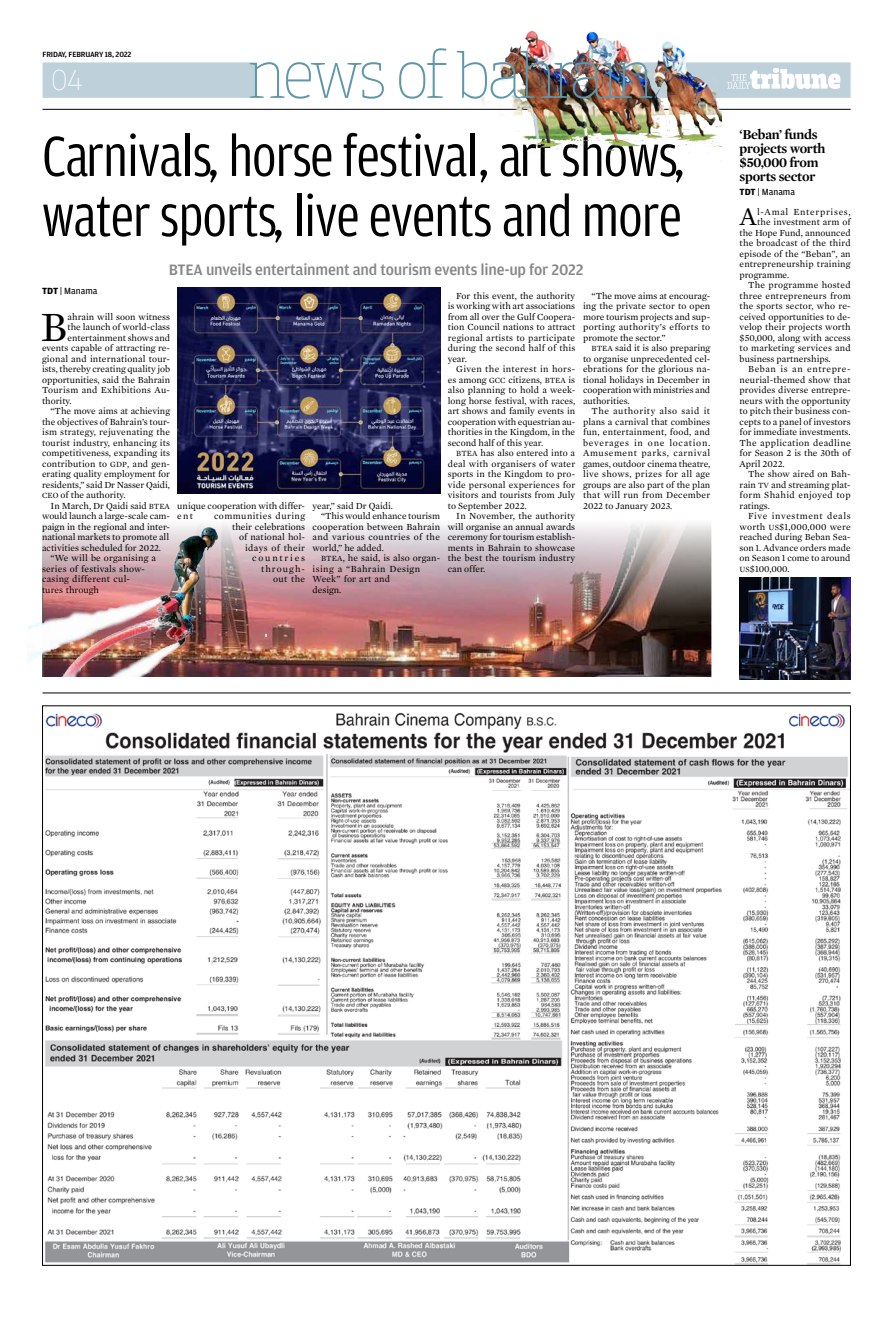
<style>
.page{position:relative;width:879px;height:1319px;background:#fff}
.page>*{position:absolute;margin:0;border:0;box-sizing:border-box;transform-origin:0 0}
.t1{font:condensed 60px/60px "Amplitude";letter-spacing:-.015em;color:#000}
.t2{font:42.5px "Mercury Text G1 Roman";color:#000}
.t3{font:100 30.4px "Breakers Slab";color:#fff}
.t4{font:26px "Mercury Text G1 Roman";color:#000}
.t5{font:500 16px "Amplitude";letter-spacing:-.015em;color:#878787}
.t6{font:700 14px/14px "Mercury Display";letter-spacing:-.02em;color:#000}
.t7{font:9.5px/10.5px "Mercury Text G1 Roman";color:#000;text-align:justify}
.t8{font:9.5px "Mercury Text G1 Roman";letter-spacing:.02em;color:#000}
.t9{font:9.5px/10.5px "Mercury Text G1 Roman";letter-spacing:.04em;color:#000;text-align:right}
.t10{font:9.5px "Mercury Text G1 Roman";letter-spacing:.025em;color:#000}
.t11{font:9.5px "Mercury Text G1 Roman";letter-spacing:.03em;color:#000}
.t12{font:9.5px "Mercury Text G1 Roman";letter-spacing:.06em;color:#000}
.t13{font:9.5px "Mercury Text G1 Roman";letter-spacing:.035em;color:#000}
.t14{font:9.5px "Amplitude";color:#000}
.t15{font:9.5px "Mercury Text G1 Roman";letter-spacing:.045em;color:#000}
.t16{font:9.5px "Mercury Text G1 Roman";letter-spacing:.075em;color:#000}
.t17{font:500 8px "Amplitude";letter-spacing:-.02em;color:#000}
.s1{font-weight:700}
.s2{font-size:8.1px}
</style>
<div class="page">
<hr style="left:43px;top:109px;width:807px;height:1px;background:#000">
<img style="left:45px;top:713px;width:803px;height:550px">
<hr style="left:43px;top:692px;width:807px;height:1px;background:#000">
<img style="left:177px;top:287px;width:263px;height:59px">
<img style="left:177px;top:346px;width:534px;height:330px">
<img style="left:27px;top:517px;width:239px;height:159px">
<img style="left:470px;top:30px;width:252px;height:132px">
<img style="left:739px;top:577px;width:111px;height:102px">
<img style="left:43px;top:48px;width:807px;height:51px">
<p class="t17" style="left:43px;top:50px;width:90px">FRIDAY, FEBRUARY 18, 2022</p>
<h3 class="t3" style="left:51px;top:63px;width:33px">04</h3>
<h1 class="t1" style="left:42px;top:126px;width:644px">Carnivals, horse festival, art shows, water sports, live events and more</h1>
<h3 class="t5" style="left:169px;top:261px;width:416px">BTEA unveils entertainment and tourism events line-up for 2022</h3>
<p class="t14" style="left:42px;top:286px;width:57px"><span class="s1">TDT</span> | Manama</p>
<h2 class="t2" style="left:41px;top:301px;width:28px">B</h2>
<p class="t7" style="left:68px;top:311px;width:104px">ahrain will soon witness</p>
<p class="t7" style="left:583px;top:290px;width:129px;text-indent:9px">“The move aims at encourag&shy;ing the private sector to open more tourism projects and sup&shy;porting authority’s efforts to promote the sector.”</p>
<p class="t7" style="left:583px;top:343px;width:129px;text-indent:9px"><span class="s2">BTEA</span> said it is also preparing to organise unprecedented cel&shy;ebrations for the glorious na&shy;tional holidays in December in cooperation with ministries and authorities.</p>
<p class="t7" style="left:583px;top:406px;width:129px;text-indent:9px">The authority also said it plans a carnival that combines fun, entertainment, food, and beverages in one location.<br>Amusement parks, carnival games, outdoor cinema theatre, live shows, prizes for all age groups are also part of the plan that will run from December 2022 to January 2023.</p>
<p class="t7" style="left:448px;top:290px;width:129px;text-indent:9px">For this event, the authority is working with art associations from all over the Gulf Coopera&shy;tion Council nations to attract regional artists to participate during the second half of this year.</p>
<p class="t7" style="left:448px;top:364px;width:129px;text-indent:9px">Given the interest in hors&shy;es among <span class="s2">GCC</span> citizens, <span class="s2">BTEA</span> is also planning to hold a week&shy;long horse festival, with races, art shows and family events in cooperation with equestrian au&shy;thorities in the Kingdom, in the second half of this year.</p>
<p class="t7" style="left:448px;top:448px;width:129px;text-indent:9px"><span class="s2">BTEA</span> has also entered into a deal with organisers of water sports in the Kingdom to pro&shy;vide personal experiences for visitors and tourists from July to September 2022.</p>
<p class="t7" style="left:448px;top:511px;width:129px;text-indent:9px">In November, the authority will organise an annual awards ceremony for tourism establish&shy;ments in Bahrain to showcase the best the tourism industry can offer.</p>
<p class="t7" style="left:68px;top:322px;width:104px">the launch of world-class</p>
<p class="t7" style="left:68px;top:332px;width:104px">entertainment shows and</p>
<p class="t7" style="left:42px;top:343px;width:130px">events capable of attracting re-</p>
<p class="t8" style="left:42px;top:353px;width:130px">gional and international tour-</p>
<p class="t7" style="left:42px;top:364px;width:130px">ists, thereby creating quality job</p>
<p class="t7" style="left:42px;top:374px;width:130px">opportunities, said the Bahrain</p>
<p class="t11" style="left:42px;top:384px;width:130px">Tourism and Exhibitions Au-</p>
<p class="t7" style="left:42px;top:395px;width:31px">thority.</p>
<p class="t7" style="left:51px;top:406px;width:121px">“The move aims at achieving</p>
<p class="t7" style="left:42px;top:416px;width:130px">the objectives of Bahrain’s tour-</p>
<p class="t8" style="left:42px;top:426px;width:129px">ism strategy, rejuvenating the</p>
<p class="t7" style="left:42px;top:437px;width:129px">tourist industry, enhancing its</p>
<p class="t7" style="left:42px;top:448px;width:130px">competitiveness, expanding its</p>
<p class="t8" style="left:42px;top:458px;width:130px">contribution to <span class="s2">GDP</span>, and gen-</p>
<p class="t7" style="left:42px;top:469px;width:130px">erating quality employment for</p>
<p class="t7" style="left:42px;top:479px;width:130px">residents,” said Dr Nasser Qaidi,</p>
<p class="t7" style="left:42px;top:490px;width:85px"><span class="s2">CEO</span> of the authority.</p>
<p class="t7" style="left:51px;top:500px;width:121px">In March, Dr Qaidi said <span class="s2">BTEA</span></p>
<p class="t7" style="left:42px;top:511px;width:130px">would launch a large-scale cam-</p>
<p class="t7" style="left:42px;top:521px;width:130px">paign in the regional and inter-</p>
<p class="t7" style="left:42px;top:532px;width:129px">national markets to promote all</p>
<p class="t7" style="left:42px;top:542px;width:121px">activities scheduled for 2022.</p>
<p class="t8" style="left:51px;top:552px;width:107px">“We will be organising a</p>
<p class="t8" style="left:42px;top:563px;width:104px">series of festivals show-</p>
<p class="t10" style="left:42px;top:573px;width:89px">casing different cul-</p>
<p class="t7" style="left:42px;top:584px;width:59px">tures through</p>
<p class="t7" style="left:312px;top:500px;width:82px">year,” said Dr Qaidi.</p>
<p class="t7" style="left:321px;top:511px;width:121px">“This would enhance tourism</p>
<p class="t10" style="left:312px;top:521px;width:129px">cooperation between Bahrain</p>
<p class="t9" style="left:312px;top:532px;width:129px">and various countries of the</p>
<p class="t7" style="left:312px;top:542px;width:73px">world,” he added.</p>
<p class="t7" style="left:321px;top:553px;width:121px"><span class="s2">BTEA</span>, he said, is also organ-</p>
<p class="t15" style="left:312px;top:563px;width:109px">ising a “Bahrain Design</p>
<p class="t8" style="left:312px;top:573px;width:79px">Week” for art and</p>
<p class="t7" style="left:312px;top:584px;width:30px">design.</p>
<p class="t7" style="left:177px;top:500px;width:129px">unique cooperation with differ&shy;ent</p>
<p class="t9" style="left:214px;top:511px;width:93px">communities during their celebrations<br>of national hol-<br>idays of their countries through-<br>out the</p>
<h3 class="t6" style="left:739px;top:127px;width:87px">‘Beban’ funds projects worth $50,000 from sports sector</h3>
<p class="t14" style="left:739px;top:187px;width:57px"><span class="s1">TDT</span> | Manama</p>
<h3 class="t4" style="left:739px;top:201px;width:19px">A</h3>
<p class="t16" style="left:757px;top:206px;width:95px">l-Amal Enterprises,</p>
<p class="t7" style="left:757px;top:217px;width:95px">the investment arm of</p>
<p class="t7" style="left:739px;top:227px;width:113px">the Hope Fund, announced</p>
<p class="t8" style="left:739px;top:237px;width:113px">the broadcast of the third</p>
<p class="t7" style="left:739px;top:248px;width:113px">episode of the “Beban”, an</p>
<p class="t7" style="left:739px;top:259px;width:112px">entrepreneurship training</p>
<p class="t7" style="left:739px;top:269px;width:51px">programme.</p>
<p class="t11" style="left:748px;top:279px;width:104px">The programme hosted</p>
<p class="t10" style="left:739px;top:290px;width:113px">three entrepreneurs from</p>
<p class="t8" style="left:739px;top:300px;width:113px">the sports sector, who re-</p>
<p class="t7" style="left:739px;top:311px;width:113px">ceived opportunities to de-</p>
<p class="t7" style="left:739px;top:322px;width:112px">velop their projects worth</p>
<p class="t7" style="left:739px;top:332px;width:113px">$50,000, along with access</p>
<p class="t8" style="left:739px;top:342px;width:113px">to marketing services and</p>
<p class="t7" style="left:739px;top:353px;width:93px">business partnerships.</p>
<p class="t12" style="left:748px;top:363px;width:104px">Beban is an entrepre-</p>
<p class="t7" style="left:739px;top:374px;width:112px">neurial-themed show that</p>
<p class="t7" style="left:739px;top:385px;width:113px">provides diverse entrepre-</p>
<p class="t7" style="left:739px;top:395px;width:113px">neurs with the opportunity</p>
<p class="t7" style="left:739px;top:406px;width:113px">to pitch their business con-</p>
<p class="t7" style="left:739px;top:416px;width:113px">cepts to a panel of investors</p>
<p class="t7" style="left:739px;top:427px;width:113px">for immediate investments.</p>
<p class="t13" style="left:739px;top:437px;width:113px">The application deadline</p>
<p class="t7" style="left:739px;top:448px;width:112px">for Season 2 is the 30th of</p>
<p class="t7" style="left:739px;top:458px;width:47px">April 2022.</p>
<p class="t7" style="left:748px;top:469px;width:104px">The show aired on Bah-</p>
<p class="t7" style="left:739px;top:479px;width:113px">rain <span class="s2">TV</span> and streaming plat-</p>
<p class="t9" style="left:739px;top:490px;width:113px">form Shahid enjoyed top</p>
<p class="t7" style="left:739px;top:500px;width:32px">ratings.</p>
<p class="t12" style="left:748px;top:510px;width:104px">Five investment deals</p>
<p class="t10" style="left:739px;top:521px;width:113px">worth <span class="s2">US</span>$1,000,000 were</p>
<p class="t7" style="left:739px;top:532px;width:113px">reached during Beban Sea-</p>
<p class="t7" style="left:739px;top:542px;width:113px">son 1. Advance orders made</p>
<p class="t7" style="left:739px;top:553px;width:113px">on Season 1 come to around</p>
<p class="t7" style="left:739px;top:563px;width:51px"><span class="s2">US</span>$100,000.</p>
</div>
